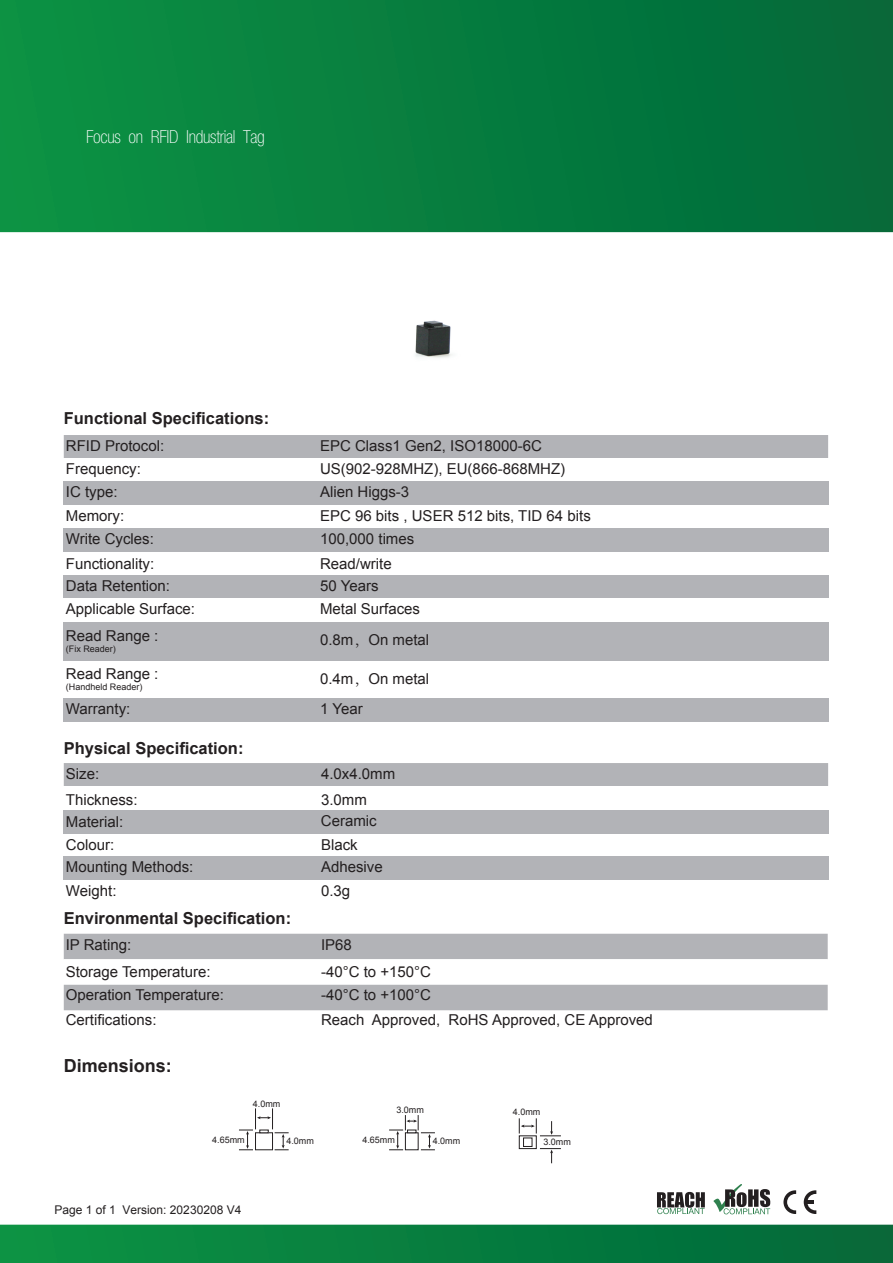
<style>
.page{position:relative;width:893px;height:1263px;background:#fff}
.page>*{position:absolute;margin:0;border:0;box-sizing:border-box;transform-origin:0 0}
.t1{font:100 condensed 18px "Helvetica Neue LT Pro";letter-spacing:-.015em;color:#fff}
.t2{font:700 18px "Arial";color:#231f20}
.t3{font:700 16.5px "Arial";color:#231f20}
.t4{font:15px/26.4px "Arial";color:#231f20}
.t5{font:12px "Arial";color:#231f20}
.t6{font:9px "Arial";color:#231f20}
.s1{font-family:"Adobe Song Std";font-weight:300}
</style>
<div class="page">
<svg style="left:0;top:0;width:893px;height:232px;background:#067d3e"></svg>
<svg style="left:0;top:1225px;width:893px;height:38px;background:#067d3e"></svg>
<svg style="left:783px;top:1190px;width:13px;height:24px"></svg>
<svg style="left:804px;top:1190px;width:12px;height:24px"></svg>
<svg style="left:713px;top:1184px;width:57px;height:30px"></svg>
<svg style="left:657px;top:1192px;width:48px;height:22px"></svg>
<div style="left:64px;top:763px;width:764px;height:23px;background:#b2b3b7"></div>
<div style="left:319px;top:857px;width:509px;height:23px;background:#b2b3b7"></div>
<div style="left:64px;top:857px;width:255px;height:23px;background:#b2b3b7"></div>
<div style="left:319px;top:810px;width:509px;height:23px;background:#b2b3b7"></div>
<div style="left:64px;top:810px;width:255px;height:23px;background:#b2b3b7"></div>
<svg style="left:519px;top:1118px;width:42px;height:18px"></svg>
<svg style="left:540px;top:1148px;width:21px;height:15px"></svg>
<div style="left:519px;top:1135px;width:18px;height:14px;border:1px solid #231f20"></div>
<div style="left:523px;top:1137px;width:9px;height:10px;border:1px solid #231f20"></div>
<svg style="left:239px;top:1108px;width:50px;height:42px"></svg>
<svg style="left:389px;top:1115px;width:46px;height:35px"></svg>
<img style="left:415px;top:320px;width:37px;height:38px">
<div style="left:64px;top:435px;width:764px;height:23px;background:#b2b3b7"></div>
<div style="left:318px;top:699px;width:510px;height:23px;background:#b2b3b7"></div>
<div style="left:64px;top:699px;width:254px;height:23px;background:#b2b3b7"></div>
<div style="left:318px;top:622px;width:510px;height:38px;background:#b2b3b7"></div>
<div style="left:64px;top:622px;width:254px;height:38px;background:#b2b3b7"></div>
<div style="left:318px;top:575px;width:510px;height:24px;background:#b2b3b7"></div>
<div style="left:64px;top:575px;width:254px;height:24px;background:#b2b3b7"></div>
<div style="left:318px;top:529px;width:510px;height:23px;background:#b2b3b7"></div>
<div style="left:64px;top:529px;width:254px;height:23px;background:#b2b3b7"></div>
<div style="left:318px;top:482px;width:510px;height:23px;background:#b2b3b7"></div>
<div style="left:64px;top:482px;width:254px;height:23px;background:#b2b3b7"></div>
<svg style="left:64px;top:934px;width:764px;height:76px"></svg>
<p class="t1" style="left:86px;top:127px;width:180px">Focus on RFID Industrial Tag</p>
<p class="t3" style="left:64px;top:408px;width:207px">Functional Specifications:</p>
<p class="t4" style="left:66px;top:432px;width:100px">RFID Protocol:</p>
<p class="t4" style="left:320px;top:432px;width:223px">EPC Class1 Gen2, ISO18000-6C</p>
<p class="t4" style="left:66px;top:456px;width:77px">Frequency:</p>
<p class="t4" style="left:320px;top:456px;width:247px">US(902-928MHZ), EU(866-868MHZ)</p>
<p class="t4" style="left:66px;top:479px;width:53px">IC type:</p>
<p class="t4" style="left:320px;top:479px;width:91px">Alien Higgs-3</p>
<p class="t4" style="left:66px;top:503px;width:60px">Memory:</p>
<p class="t4" style="left:320px;top:503px;width:272px">EPC 96 bits , USER 512 bits, TID 64 bits</p>
<p class="t4" style="left:66px;top:526px;width:90px">Write Cycles:</p>
<p class="t4" style="left:320px;top:526px;width:96px">100,000 times</p>
<p class="t4" style="left:66px;top:551px;width:90px">Functionality:</p>
<p class="t4" style="left:320px;top:551px;width:73px">Read/write</p>
<p class="t4" style="left:66px;top:573px;width:106px">Data Retention:</p>
<p class="t4" style="left:320px;top:573px;width:60px">50 Years</p>
<p class="t4" style="left:66px;top:622px;width:94px">Read Range :</p>
<p class="t6" style="left:66px;top:643px;width:52px">(Fix Reader)</p>
<p class="t4" style="left:66px;top:596px;width:131px">Applicable Surface:</p>
<p class="t4" style="left:320px;top:596px;width:102px">Metal Surfaces</p>
<p class="t4" style="left:320px;top:627px;width:111px">0.8m<span class="s1">，</span>On metal</p>
<p class="t4" style="left:66px;top:661px;width:94px">Read Range :</p>
<p class="t6" style="left:66px;top:681px;width:78px">(Handheld Reader)</p>
<p class="t4" style="left:320px;top:665px;width:111px">0.4m<span class="s1">，</span>On metal</p>
<p class="t4" style="left:66px;top:696px;width:66px">Warranty:</p>
<p class="t4" style="left:320px;top:696px;width:44px">1 Year</p>
<p class="t3" style="left:64px;top:737px;width:181px">Physical Specification:</p>
<p class="t4" style="left:66px;top:760px;width:35px">Size:</p>
<p class="t4" style="left:321px;top:760px;width:76px">4.0x4.0mm</p>
<p class="t4" style="left:66px;top:786px;width:73px">Thickness:</p>
<p class="t4" style="left:321px;top:786px;width:47px">3.0mm</p>
<p class="t4" style="left:66px;top:811px;width:59px;line-height:23.1px">Material:<br>Colour:</p>
<p class="t4" style="left:321px;top:807px;width:57px">Ceramic</p>
<p class="t4" style="left:321px;top:832px;width:38px">Black</p>
<p class="t4" style="left:66px;top:854px;width:129px">Mounting Methods:</p>
<p class="t4" style="left:321px;top:854px;width:63px">Adhesive</p>
<p class="t4" style="left:66px;top:877px;width:52px">Weight:</p>
<p class="t4" style="left:321px;top:877px;width:31px">0.3g</p>
<p class="t3" style="left:64px;top:907px;width:229px">Environmental Specification:</p>
<p class="t4" style="left:66px;top:932px;width:146px">IP Rating:<br>Storage Temperature:</p>
<p class="t4" style="left:66px;top:983px;width:160px;line-height:24.9px">Operation Temperature:<br>Certifications:</p>
<p class="t4" style="left:321px;top:932px;width:111px">IP68<br>-40°С to +150°С</p>
<p class="t4" style="left:321px;top:983px;width:333px;line-height:24.9px">-40°С to +100°С<br>Reach Approved, RoHS Approved, CE Approved</p>
<p class="t2" style="left:64px;top:1054px;width:110px">Dimensions:</p>
<p class="t6" style="left:253px;top:1098px;width:29px">4.0mm</p>
<p class="t6" style="left:212px;top:1134px;width:34px">4.65mm</p>
<p class="t6" style="left:286px;top:1135px;width:29px">4.0mm</p>
<p class="t6" style="left:396px;top:1104px;width:29px">3.0mm</p>
<p class="t6" style="left:362px;top:1134px;width:34px">4.65mm</p>
<p class="t6" style="left:433px;top:1135px;width:29px">4.0mm</p>
<p class="t6" style="left:513px;top:1105px;width:29px">4.0mm</p>
<p class="t6" style="left:543px;top:1135px;width:29px">3.0mm</p>
<p class="t5" style="left:55px;top:1202px;width:188px">Page 1 of 1 Version: 20230208 V4</p>
</div>
